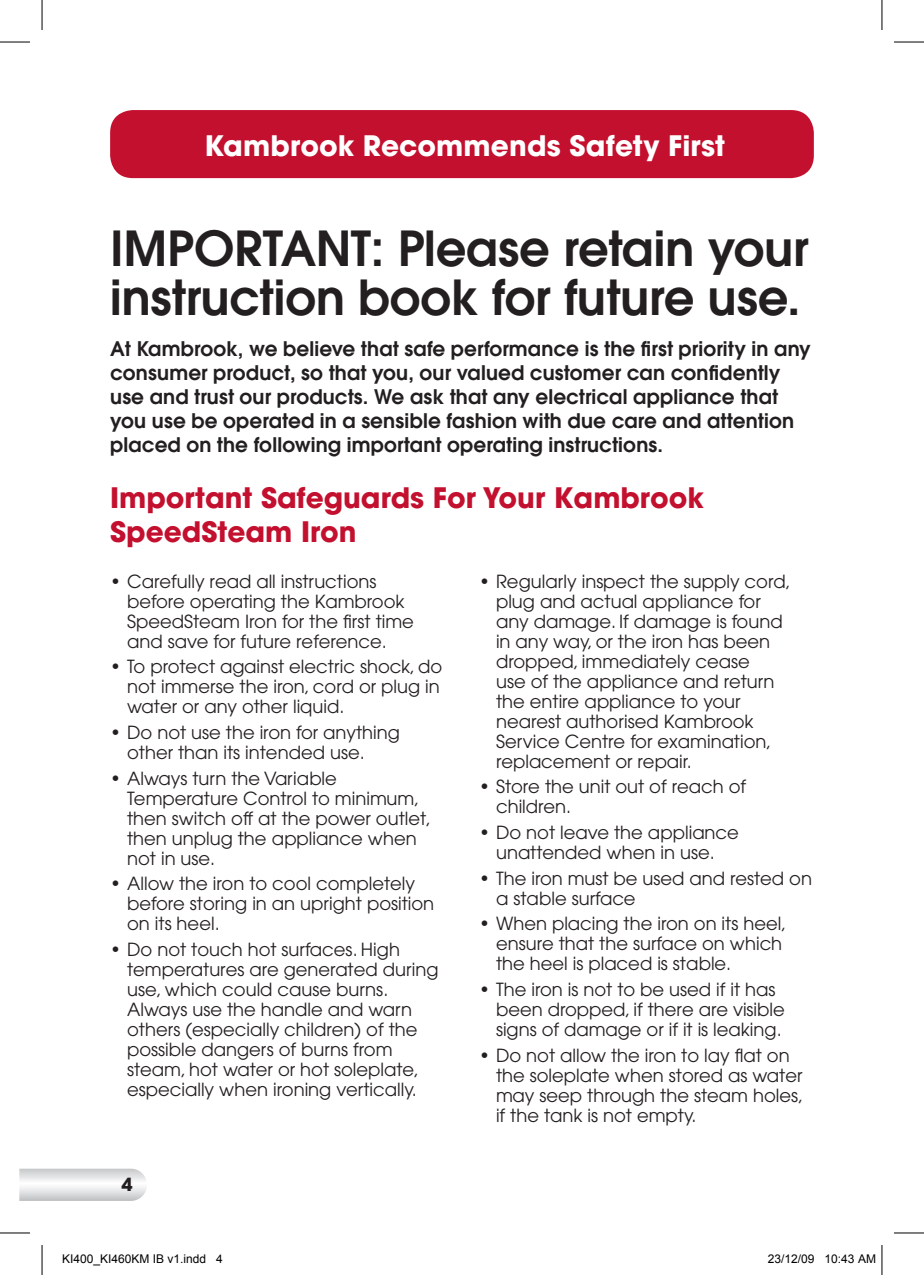
<style>
.page{position:relative;width:924px;height:1275px;background:#fff}
.page>*{position:absolute;margin:0;border:0;box-sizing:border-box;transform-origin:0 0}
.t1{font:600 48px/48px "Avant Garde";letter-spacing:-.005em;color:#231f20}
.t2{font:700 28px/33.6px "Avant Garde";color:#c3102f}
.t3{font:700 28px "Avant Garde";letter-spacing:.005em;color:#fff}
.t4{font:600 20px/24px "Avant Garde";letter-spacing:.01em;color:#231f20}
.t5{font:18px/20px "Avant Garde";color:#231f20}
.t6{font:700 18px "Avant Garde";color:#231f20}
.t7{font:12px "Arial";color:#000}
</style>
<div class="page">
<svg style="left:19px;top:1168px;width:127px;height:32px"></svg>
<div style="left:110px;top:110px;width:703px;height:68px;background:#c3102f;border-radius:23px"></div>
<hr style="left:0;top:42px;width:30px;height:1px;background:#000">
<hr style="left:893px;top:42px;width:30px;height:1px;background:#000">
<hr style="left:0;top:1232px;width:30px;height:1px;background:#000">
<hr style="left:893px;top:1232px;width:30px;height:1px;background:#000">
<hr style="left:42px;top:0;width:1px;height:30px;background:#000">
<hr style="left:42px;top:1245px;width:1px;height:30px;background:#000">
<hr style="left:881px;top:0;width:1px;height:30px;background:#000">
<hr style="left:881px;top:1245px;width:1px;height:30px;background:#000">
<h2 class="t3" style="left:204px;top:127px;width:522px">Kambrook Recommends Safety First</h2>
<h1 class="t1" style="left:110px;top:224px;width:699px">IMPORTANT: Please retain your instruction book for future use.</h1>
<p class="t4" style="left:110px;top:336px;width:702px">At Kambrook, we believe that safe performance is the first priority in any consumer product, so that you, our valued customer can confidently use and trust our products. We ask that any electrical appliance that you use be operated in a sensible fashion with due care and attention placed on the following important operating instructions.</p>
<h2 class="t2" style="left:110px;top:480px;width:595px">Important Safeguards For Your Kambrook<br>SpeedSteam Iron</h2>
<p class="t5" style="left:127px;top:571px;width:288px;text-indent:-17px">• Carefully read all instructions before operating the Kambrook<br>SpeedSteam Iron for the first time and save for future reference.</p>
<p class="t5" style="left:127px;top:657px;width:316px;text-indent:-17px">• To protect against electric shock, do not immerse the iron, cord or plug in water or any other liquid.</p>
<p class="t5" style="left:127px;top:722px;width:274px;text-indent:-17px">• Do not use the iron for anything other than its intended use.</p>
<p class="t5" style="left:127px;top:768px;width:305px;text-indent:-17px">• Always turn the Variable<br>Temperature Control to minimum, then switch off at the power outlet, then unplug the appliance when not in use.</p>
<p class="t5" style="left:127px;top:874px;width:308px;text-indent:-17px">• Allow the iron to cool completely before storing in an upright position on its heel.</p>
<p class="t5" style="left:127px;top:939px;width:313px;text-indent:-17px">• Do not touch hot surfaces. High temperatures are generated during use, which could cause burns.<br>Always use the handle and warn others (especially children) of the possible dangers of burns from steam, hot water or hot soleplate, especially when ironing vertically.</p>
<p class="t5" style="left:496px;top:571px;width:296px;text-indent:-17px">• Regularly inspect the supply cord, plug and actual appliance for any damage. If damage is found in any way, or the iron has been dropped, immediately cease<br>use of the appliance and return the entire appliance to your nearest authorised Kambrook<br>Service Centre for examination, replacement or repair.</p>
<p class="t5" style="left:496px;top:777px;width:251px;text-indent:-17px">• Store the unit out of reach of children.</p>
<p class="t5" style="left:479px;top:822px;width:261px;text-align:center">• Do not leave the appliance unattended when in use.</p>
<p class="t5" style="left:496px;top:868px;width:317px;text-indent:-17px">• The iron must be used and rested on a stable surface</p>
<p class="t5" style="left:496px;top:914px;width:291px;text-indent:-17px">• When placing the iron on its heel, ensure that the surface on which the heel is placed is stable.</p>
<p class="t5" style="left:496px;top:979px;width:290px;text-indent:-17px">• The iron is not to be used if it has been dropped, if there are visible signs of damage or if it is leaking.</p>
<p class="t5" style="left:496px;top:1045px;width:309px;text-indent:-17px">• Do not allow the iron to lay flat on the soleplate when stored as water may seep through the steam holes, if the tank is not empty.</p>
<p class="t6" style="left:121px;top:1173px;width:13px">4</p>
<p class="t7" style="left:62px;top:1250px;width:162px">KI400_KI460KM IB v1.indd 4</p>
<p class="t7" style="left:767px;top:1250px;width:110px">23/12/09 10:43 AM</p>
</div>
